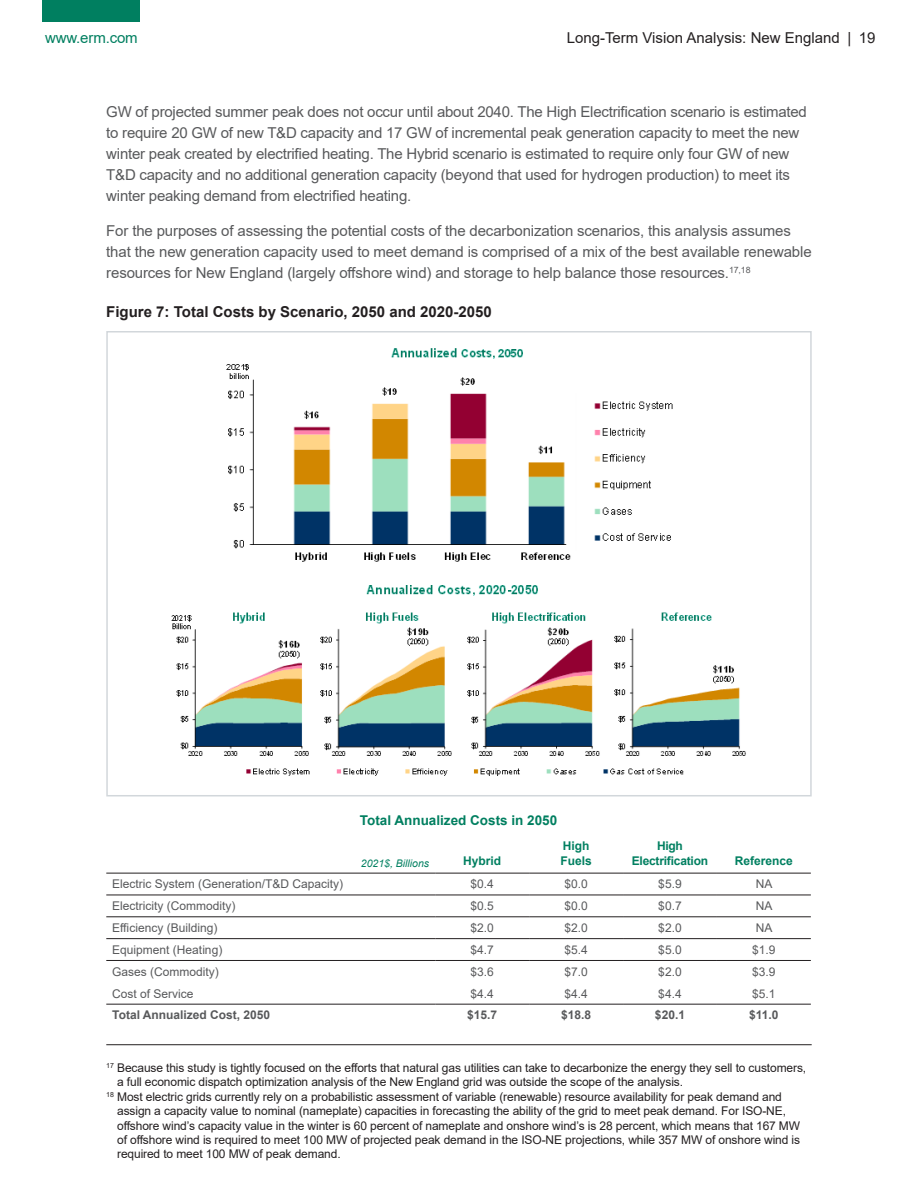
<style>
.page{position:relative;width:918px;height:1188px;background:#fff}
.page>*{position:absolute;margin:0;border:0;box-sizing:border-box;transform-origin:0 0}
.Text{font:15px/21px "Arial";letter-spacing:-.015em;color:#58595b}
._03-Heading_2{font:700 15px "Arial";color:#231f20}
.t1{font:15px "Arial";color:#231f20}
.t2{font:15px "Arial";letter-spacing:-.01em;color:#007f60}
._00-Strapline{font:700 13.5px "Arial";color:#007f60}
._00-Strapline-2{font:12px/14.4px "Arial";letter-spacing:-.01em;color:#231f20}
._00-Strapline-3{font:12px "Arial";color:#58595b}
._00-Strapline-4{font:700 12px "Arial";color:#58595b}
._00-Strapline-5{font:700 12px/15px "Arial";color:#007f60}
._00-Strapline-6{font:700 12px/15px "Arial";letter-spacing:-.02em;color:#007f60;text-align:center}
._00-Strapline-7{font:italic 10.5px "Arial";color:#007f60}
</style>
<div class="page">
<div style="left:43px;top:0;width:97px;height:21px;background:#007f60"></div>
<svg style="left:106px;top:331px;width:706px;height:466px"></svg>
<hr style="left:106px;top:873px;width:329px;height:1px;background:#231f20">
<hr style="left:435px;top:873px;width:94px;height:1px;background:#231f20">
<hr style="left:529px;top:873px;width:94px;height:1px;background:#231f20">
<hr style="left:623px;top:873px;width:94px;height:1px;background:#231f20">
<hr style="left:717px;top:873px;width:94px;height:1px;background:#231f20">
<hr style="left:106px;top:895px;width:329px;height:1px;background:#231f20">
<hr style="left:435px;top:895px;width:94px;height:1px;background:#231f20">
<hr style="left:529px;top:895px;width:94px;height:1px;background:#231f20">
<hr style="left:623px;top:895px;width:94px;height:1px;background:#231f20">
<hr style="left:717px;top:895px;width:94px;height:1px;background:#231f20">
<hr style="left:106px;top:917px;width:329px;height:1px;background:#231f20">
<hr style="left:435px;top:917px;width:94px;height:1px;background:#231f20">
<hr style="left:529px;top:917px;width:94px;height:1px;background:#231f20">
<hr style="left:623px;top:917px;width:94px;height:1px;background:#231f20">
<hr style="left:717px;top:917px;width:94px;height:1px;background:#231f20">
<hr style="left:106px;top:938px;width:329px;height:1px;background:#231f20">
<hr style="left:435px;top:938px;width:94px;height:1px;background:#231f20">
<hr style="left:529px;top:938px;width:94px;height:1px;background:#231f20">
<hr style="left:623px;top:938px;width:94px;height:1px;background:#231f20">
<hr style="left:717px;top:938px;width:94px;height:1px;background:#231f20">
<hr style="left:435px;top:960px;width:94px;height:1px;background:#231f20">
<hr style="left:529px;top:960px;width:94px;height:1px;background:#231f20">
<hr style="left:623px;top:960px;width:94px;height:1px;background:#231f20">
<hr style="left:717px;top:960px;width:94px;height:1px;background:#231f20">
<hr style="left:106px;top:1004px;width:329px;height:1px;background:#231f20">
<hr style="left:435px;top:1004px;width:94px;height:1px;background:#231f20">
<hr style="left:529px;top:1004px;width:94px;height:1px;background:#231f20">
<hr style="left:623px;top:1004px;width:94px;height:1px;background:#231f20">
<hr style="left:717px;top:1004px;width:94px;height:1px;background:#231f20">
<hr style="left:106px;top:960px;width:329px;height:1px;background:#231f20">
<img style="left:160px;top:582px;width:598px;height:196px">
<img style="left:196px;top:347px;width:526px;height:216px">
<hr style="left:106px;top:1044px;width:706px;height:1px;background:#231f20">
<p class="t2" style="left:45px;top:27px;width:94px">www.erm.com</p>
<p class="t1" style="left:567px;top:27px;width:310px">Long-Term Vision Analysis: New England | 19</p>
<p class="Text" style="left:106px;top:101px;width:702px">GW of projected summer peak does not occur until about 2040. The High Electrification scenario is estimated to require 20 GW of new T&amp;D capacity and 17 GW of incremental peak generation capacity to meet the new winter peak created by electrified heating. The Hybrid scenario is estimated to require only four GW of new T&amp;D capacity and no additional generation capacity (beyond that used for hydrogen production) to meet its winter peaking demand from electrified heating.</p>
<p class="Text" style="left:106px;top:220px;width:707px">For the purposes of assessing the potential costs of the decarbonization scenarios, this analysis assumes that the new generation capacity used to meet demand is comprised of a mix of the best available renewable resources for New England (largely offshore wind) and storage to help balance those resources.<sup>17,18</sup></p>
<h2 class="_03-Heading_2" style="left:106px;top:301px;width:387px">Figure 7: Total Costs by Scenario, 2050 and 2020-2050</h2>
<p class="_00-Strapline" style="left:360px;top:811px;width:199px">Total Annualized Costs in 2050</p>
<p class="_00-Strapline-7" style="left:361px;top:857px;width:70px">2021$, Billions</p>
<p class="_00-Strapline-5" style="left:463px;top:854px;width:40px">Hybrid</p>
<p class="_00-Strapline-5" style="left:560px;top:839px;width:33px">High<br>Fuels</p>
<p class="_00-Strapline-6" style="left:632px;top:839px;width:78px">High<br>Electrification</p>
<p class="_00-Strapline-5" style="left:735px;top:854px;width:60px">Reference</p>
<p class="_00-Strapline-3" style="left:112px;top:876px;width:232px">Electric System (Generation/T&amp;D Capacity)</p>
<p class="_00-Strapline-3" style="left:471px;top:876px;width:25px">$0.4</p>
<p class="_00-Strapline-3" style="left:564px;top:876px;width:25px">$0.0</p>
<p class="_00-Strapline-3" style="left:658px;top:876px;width:25px">$5.9</p>
<p class="_00-Strapline-3" style="left:756px;top:876px;width:18px">NA</p>
<p class="_00-Strapline-3" style="left:112px;top:898px;width:125px">Electricity (Commodity)</p>
<p class="_00-Strapline-3" style="left:471px;top:898px;width:25px">$0.5</p>
<p class="_00-Strapline-3" style="left:564px;top:898px;width:25px">$0.0</p>
<p class="_00-Strapline-3" style="left:658px;top:898px;width:25px">$0.7</p>
<p class="_00-Strapline-3" style="left:756px;top:898px;width:18px">NA</p>
<p class="_00-Strapline-3" style="left:112px;top:920px;width:107px">Efficiency (Building)</p>
<p class="_00-Strapline-3" style="left:471px;top:920px;width:25px">$2.0</p>
<p class="_00-Strapline-3" style="left:564px;top:920px;width:25px">$2.0</p>
<p class="_00-Strapline-3" style="left:658px;top:920px;width:25px">$2.0</p>
<p class="_00-Strapline-3" style="left:756px;top:920px;width:18px">NA</p>
<p class="_00-Strapline-3" style="left:112px;top:941px;width:112px">Equipment (Heating)</p>
<p class="_00-Strapline-3" style="left:471px;top:941px;width:25px">$4.7</p>
<p class="_00-Strapline-3" style="left:564px;top:941px;width:25px">$5.4</p>
<p class="_00-Strapline-3" style="left:658px;top:941px;width:25px">$5.0</p>
<p class="_00-Strapline-3" style="left:752px;top:941px;width:25px">$1.9</p>
<p class="_00-Strapline-3" style="left:112px;top:963px;width:108px">Gases (Commodity)</p>
<p class="_00-Strapline-3" style="left:471px;top:963px;width:25px">$3.6</p>
<p class="_00-Strapline-3" style="left:564px;top:963px;width:25px">$7.0</p>
<p class="_00-Strapline-3" style="left:658px;top:963px;width:25px">$2.0</p>
<p class="_00-Strapline-3" style="left:752px;top:963px;width:25px">$3.9</p>
<p class="_00-Strapline-3" style="left:112px;top:985px;width:83px">Cost of Service</p>
<p class="_00-Strapline-3" style="left:471px;top:985px;width:25px">$4.4</p>
<p class="_00-Strapline-3" style="left:564px;top:985px;width:25px">$4.4</p>
<p class="_00-Strapline-3" style="left:658px;top:985px;width:25px">$4.4</p>
<p class="_00-Strapline-3" style="left:752px;top:985px;width:25px">$5.1</p>
<p class="_00-Strapline-4" style="left:112px;top:1007px;width:160px">Total Annualized Cost, 2050</p>
<p class="_00-Strapline-4" style="left:467px;top:1007px;width:32px">$15.7</p>
<p class="_00-Strapline-4" style="left:561px;top:1007px;width:32px">$18.8</p>
<p class="_00-Strapline-4" style="left:655px;top:1007px;width:32px">$20.1</p>
<p class="_00-Strapline-4" style="left:749px;top:1007px;width:31px">$11.0</p>
<p class="_00-Strapline-2" style="left:117px;top:1060px;width:691px;text-indent:-11px"><sup>17</sup> Because this study is tightly focused on the efforts that natural gas utilities can take to decarbonize the energy they sell to customers, a full economic dispatch optimization analysis of the New England grid was outside the scope of the analysis.</p>
<p class="_00-Strapline-2" style="left:117px;top:1089px;width:685px;text-indent:-11px"><sup>18</sup> Most electric grids currently rely on a probabilistic assessment of variable (renewable) resource availability for peak demand and assign a capacity value to nominal (nameplate) capacities in forecasting the ability of the grid to meet peak demand. For ISO-NE, offshore wind’s capacity value in the winter is 60 percent of nameplate and onshore wind’s is 28 percent, which means that 167 MW of offshore wind is required to meet 100 MW of projected peak demand in the ISO-NE projections, while 357 MW of onshore wind is required to meet 100 MW of peak demand.</p>
</div>
